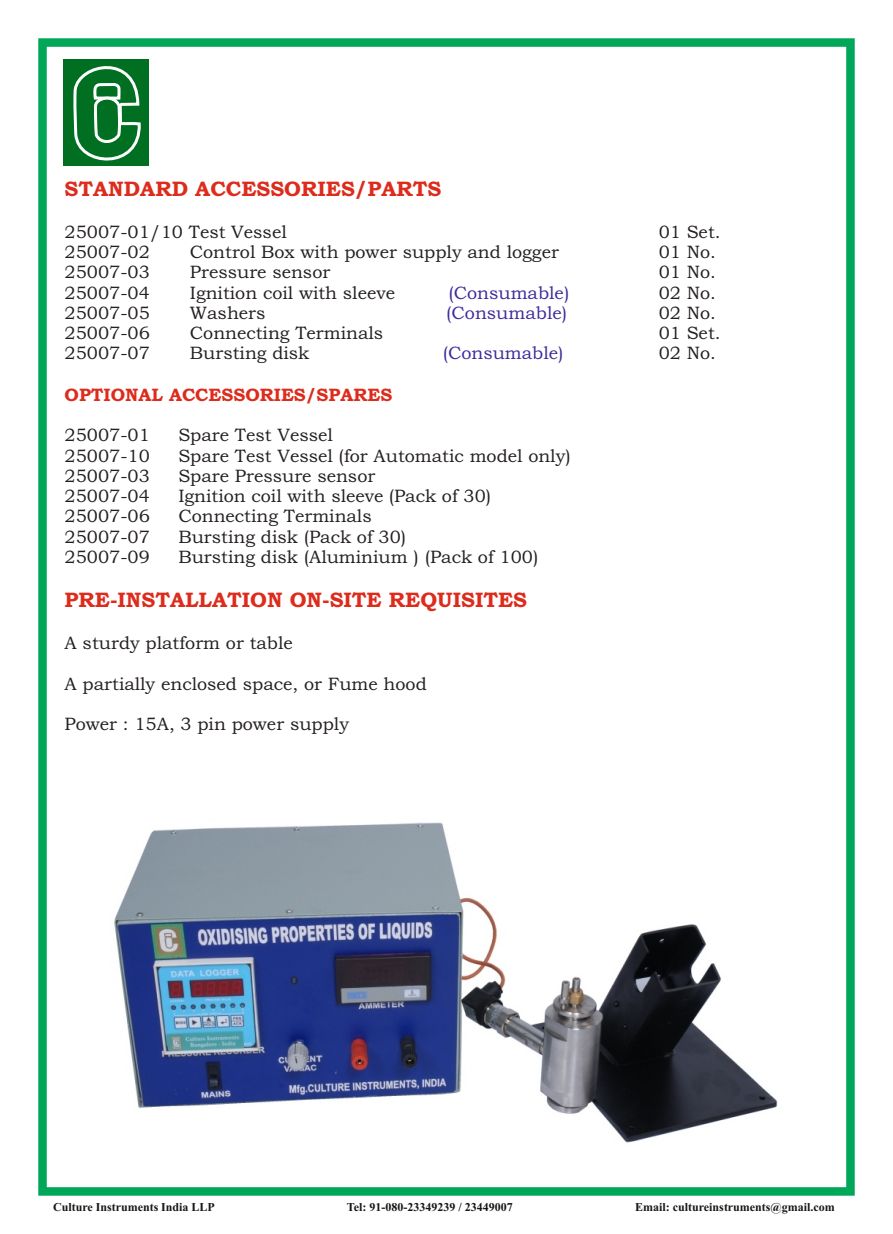
<style>
.page{position:relative;width:893px;height:1234px;background:#fff}
.page>*{position:absolute;margin:0;border:0;box-sizing:border-box;transform-origin:0 0}
.t1{font:700 21px "Bookman Old Style";color:#dd2b1c}
.t2{font:18px "Bookman Old Style";color:#241f21}
.t3{font:18px/20.2px "Bookman Old Style";color:#3c2b99}
.t4{font:700 18px "Bookman Old Style";color:#dd2b1c}
.t5{font:700 12px "Times New Roman";color:#151616}
</style>
<div class="page">
<div style="left:38px;top:38px;width:817px;height:1157px;border:9px solid #00a759"></div>
<div style="left:64px;top:60px;width:85px;height:106px;background:#006f21"></div>
<svg style="left:72px;top:59px;width:70px;height:102px"></svg>
<img style="left:114px;top:822px;width:664px;height:321px">
<p class="t1" style="left:65px;top:181px;width:378px">STANDARD ACCESSORIES/PARTS</p>
<p class="t2" style="left:65px;top:225px;width:224px">25007-01/10 Test Vessel</p>
<p class="t2" style="left:659px;top:225px;width:63px">01 Set.</p>
<p class="t2" style="left:65px;top:245px;width:87px">25007-02</p>
<p class="t2" style="left:190px;top:245px;width:370px">Control Box with power supply and logger</p>
<p class="t2" style="left:659px;top:245px;width:59px">01 No.</p>
<p class="t2" style="left:65px;top:265px;width:87px">25007-03</p>
<p class="t2" style="left:190px;top:265px;width:142px">Pressure sensor</p>
<p class="t2" style="left:659px;top:265px;width:59px">01 No.</p>
<p class="t2" style="left:65px;top:286px;width:87px">25007-04</p>
<p class="t2" style="left:190px;top:286px;width:207px">Ignition coil with sleeve</p>
<p class="t2" style="left:659px;top:286px;width:59px">02 No.</p>
<p class="t2" style="left:65px;top:306px;width:87px">25007-05</p>
<p class="t2" style="left:190px;top:306px;width:77px">Washers</p>
<p class="t2" style="left:659px;top:306px;width:59px">02 No.</p>
<p class="t2" style="left:65px;top:326px;width:87px">25007-06</p>
<p class="t2" style="left:190px;top:326px;width:195px">Connecting Terminals</p>
<p class="t2" style="left:659px;top:326px;width:63px">01 Set.</p>
<p class="t2" style="left:65px;top:346px;width:87px">25007-07</p>
<p class="t2" style="left:190px;top:346px;width:121px">Bursting disk</p>
<p class="t2" style="left:659px;top:346px;width:59px">02 No.</p>
<p class="t3" style="left:446px;top:284px;width:125px">(Consumable) (Consumable)</p>
<p class="t3" style="left:443px;top:345px;width:122px">(Consumable)</p>
<p class="t4" style="left:65px;top:388px;width:329px">OPTIONAL ACCESSORIES/SPARES</p>
<p class="t2" style="left:65px;top:428px;width:87px">25007-01</p>
<p class="t2" style="left:178px;top:428px;width:156px">Spare Test Vessel</p>
<p class="t2" style="left:65px;top:448px;width:87px">25007-10</p>
<p class="t2" style="left:178px;top:448px;width:394px">Spare Test Vessel (for Automatic model only)</p>
<p class="t2" style="left:65px;top:469px;width:87px">25007-03</p>
<p class="t2" style="left:178px;top:469px;width:198px">Spare Pressure sensor</p>
<p class="t2" style="left:65px;top:489px;width:87px">25007-04</p>
<p class="t2" style="left:178px;top:489px;width:314px">Ignition coil with sleeve (Pack of 30)</p>
<p class="t2" style="left:65px;top:509px;width:87px">25007-06</p>
<p class="t2" style="left:178px;top:509px;width:195px">Connecting Terminals</p>
<p class="t2" style="left:65px;top:529px;width:87px">25007-07</p>
<p class="t2" style="left:178px;top:529px;width:229px">Bursting disk (Pack of 30)</p>
<p class="t2" style="left:65px;top:550px;width:87px">25007-09</p>
<p class="t2" style="left:178px;top:550px;width:362px">Bursting disk (Aluminium ) (Pack of 100)</p>
<p class="t1" style="left:65px;top:592px;width:464px">PRE-INSTALLATION ON-SITE REQUISITES</p>
<p class="t2" style="left:65px;top:636px;width:230px">A sturdy platform or table</p>
<p class="t2" style="left:65px;top:676px;width:364px">A partially enclosed space, or Fume hood</p>
<p class="t2" style="left:65px;top:717px;width:286px">Power : 15A, 3 pin power supply</p>
<p class="t5" style="left:53px;top:1202px;width:163px">Culture Instruments India LLP</p>
<p class="t5" style="left:347px;top:1202px;width:167px">Tel: 91-080-23349239 / 23449007</p>
<p class="t5" style="left:635px;top:1202px;width:201px">Email: cultureinstruments@gmail.com</p>
</div>
